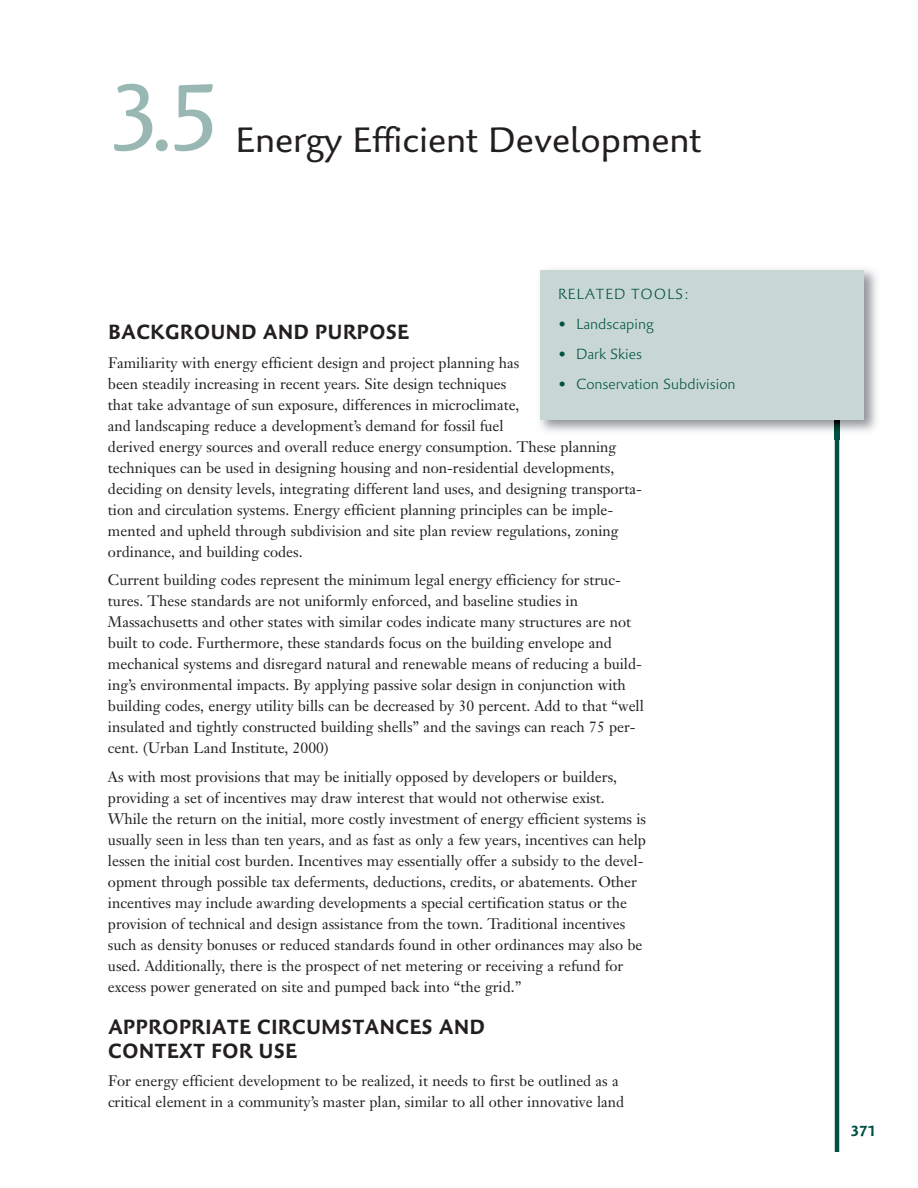
<style>
.page{position:relative;width:918px;height:1188px;background:#fff}
.page>*{position:absolute;margin:0;border:0;box-sizing:border-box;transform-origin:0 0}
.t1{font:96px "Palatino Sans Com";color:#99b8b3}
.t2{font:36px "Palatino Sans Com";color:#231f20}
.t3{font:700 21px/24px "Palatino Sans Com";color:#231f20}
.t4{font:15px/21px "Janson Text";color:#231f20}
.t5{font:300 15px "Palatino Sans Com";color:#005143}
.t6{font:300 15px "Palatino Sans Com";letter-spacing:.055em;color:#005143}
.t7{font:700 15px "Palatino Sans Com";color:#005143}
</style>
<div class="page">
<hr style="left:835px;top:324px;width:4px;height:828px;background:#005143">
<img style="left:540px;top:269px;width:337px;height:171px">
<img style="left:835px;top:420px;width:4px;height:20px">
<div style="left:540px;top:270px;width:324px;height:150px;background:#c8d7d4"></div>
<h1 class="t1" style="left:108px;top:58px;width:114px">3.5</h1>
<h2 class="t2" style="left:236px;top:117px;width:467px">Energy Efficient Development</h2>
<p class="t6" style="left:558px;top:284px;width:133px">RELATED TOOLS:</p>
<p class="t5" style="left:558px;top:314px;width:97px">• Landscaping</p>
<p class="t5" style="left:558px;top:344px;width:86px">• Dark Skies</p>
<p class="t5" style="left:558px;top:374px;width:179px">• Conservation Subdivision</p>
<h3 class="t3" style="left:108px;top:320px;width:303px">BACKGROUND AND PURPOSE</h3>
<p class="t4" style="left:108px;top:353px;width:535px">Familiarity with energy efficient design and project planning has<br>been steadily increasing in recent years. Site design techniques<br>that take advantage of sun exposure, differences in microclimate,<br>and landscaping reduce a development’s demand for fossil fuel<br>derived energy sources and overall reduce energy consumption. These planning techniques can be used in designing housing and non-residential developments, deciding on density levels, integrating different land uses, and designing transporta&shy;tion and circulation systems. Energy efficient planning principles can be imple&shy;mented and upheld through subdivision and site plan review regulations, zoning ordinance, and building codes.</p>
<p class="t4" style="left:108px;top:571px;width:538px">Current building codes represent the minimum legal energy efficiency for struc&shy;tures. These standards are not uniformly enforced, and baseline studies in Massachusetts and other states with similar codes indicate many structures are not built to code. Furthermore, these standards focus on the building envelope and mechanical systems and disregard natural and renewable means of reducing a build&shy;ing’s environmental impacts. By applying passive solar design in conjunction with building codes, energy utility bills can be decreased by 30 percent. Add to that “well insulated and tightly constructed building shells” and the savings can reach 75 per&shy;cent. (Urban Land Institute, 2000)</p>
<p class="t4" style="left:108px;top:767px;width:540px">As with most provisions that may be initially opposed by developers or builders, providing a set of incentives may draw interest that would not otherwise exist.<br>While the return on the initial, more costly investment of energy efficient systems is usually seen in less than ten years, and as fast as only a few years, incentives can help lessen the initial cost burden. Incentives may essentially offer a subsidy to the devel&shy;opment through possible tax deferments, deductions, credits, or abatements. Other incentives may include awarding developments a special certification status or the provision of technical and design assistance from the town. Traditional incentives such as density bonuses or reduced standards found in other ordinances may also be used. Additionally, there is the prospect of net metering or receiving a refund for excess power generated on site and pumped back into “the grid.”</p>
<h3 class="t3" style="left:108px;top:1015px;width:379px">APPROPRIATE CIRCUMSTANCES AND<br>CONTEXT FOR USE</h3>
<p class="t4" style="left:108px;top:1072px;width:518px">For energy efficient development to be realized, it needs to first be outlined as a critical element in a community’s master plan, similar to all other innovative land</p>
<p class="t7" style="left:850px;top:1121px;width:28px">371</p>
</div>
